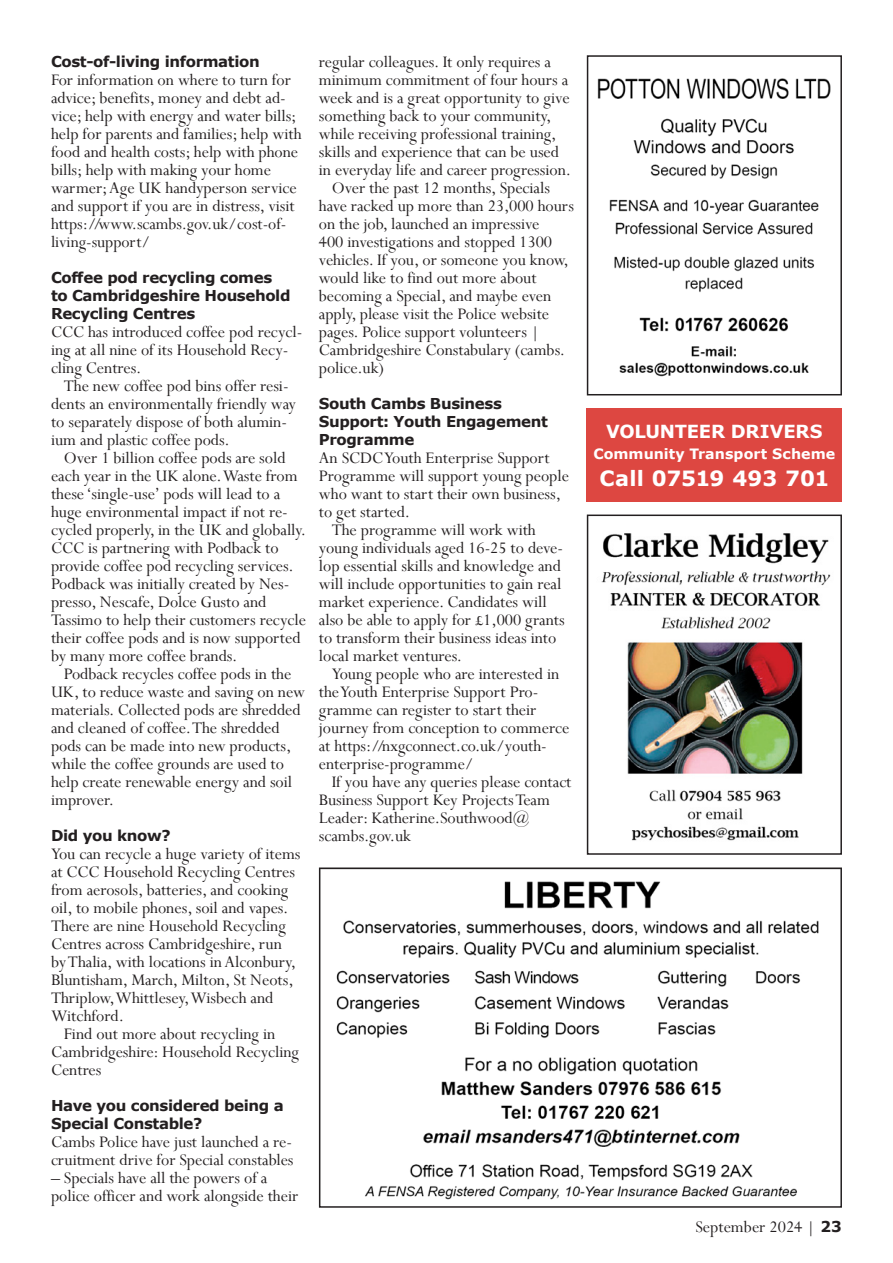
<style>
.page{position:relative;width:893px;height:1263px;background:#fff}
.page>*{position:absolute;margin:0;border:0;box-sizing:border-box;transform-origin:0 0}
.t1{font:700 21px "Verdana";letter-spacing:-.005em;color:#fff}
.t2{font:18px/18px "Perpetua";letter-spacing:-.005em;color:#231f20}
.t3{font:700 18px "Verdana";letter-spacing:-.015em;color:#fff}
.t4{font:700 15px/18px "Verdana";letter-spacing:-.025em;color:#231f20}
.t5{font:700 14.25px "Verdana";color:#fff}
.s1{font-family:"Verdana";font-weight:700;font-size:15px}
</style>
<div class="page">
<img style="left:336px;top:881px;width:483px;height:319px">
<div style="left:319px;top:867px;width:523px;height:341px;border:2px solid #231f20"></div>
<div style="left:587px;top:408px;width:255px;height:94px;background:#dd4741"></div>
<img style="left:601px;top:533px;width:230px;height:308px">
<div style="left:587px;top:514px;width:255px;height:341px;border:2px solid #231f20"></div>
<img style="left:597px;top:78px;width:234px;height:299px">
<div style="left:587px;top:55px;width:255px;height:340px;border:2px solid #231f20"></div>
<p class="t4" style="left:51px;top:52px;width:210px">Cost-of-living information</p>
<p class="t2" style="left:51px;top:70px;width:252px">For information on where to turn for advice; benefits, money and debt ad&shy;vice; help with energy and water bills; help for parents and families; help with food and health costs; help with phone bills; help with making your home warmer; Age UK handyperson service and support if you are in distress, visit https://www.scambs.gov.uk/cost-of&shy;living-support/</p>
<p class="t4" style="left:51px;top:268px;width:241px">Coffee pod recycling comes to Cambridgeshire Household<br>Recycling Centres</p>
<p class="t2" style="left:51px;top:322px;width:251px">CCC has introduced coffee pod recycl&shy;ing at all nine of its Household Recy&shy;cling Centres.</p>
<p class="t2" style="left:51px;top:376px;width:247px;text-indent:13px">The new coffee pod bins offer resi&shy;dents an environmentally friendly way to separately dispose of both alumin&shy;ium and plastic coffee pods.</p>
<p class="t2" style="left:51px;top:448px;width:257px;text-indent:13px">Over 1 billion coffee pods are sold each year in the UK alone. Waste from these ‘single-use’ pods will lead to a huge environmental impact if not re&shy;cycled properly, in the UK and globally.<br>CCC is partnering with Podback to provide coffee pod recycling services.<br>Podback was initially created by Nes&shy;presso, Nescafe, Dolce Gusto and Tassimo to help their customers recycle their coffee pods and is now supported by many more coffee brands.</p>
<p class="t2" style="left:51px;top:664px;width:256px;text-indent:13px">Podback recycles coffee pods in the UK, to reduce waste and saving on new materials. Collected pods are shredded and cleaned of coffee. The shredded pods can be made into new products, while the coffee grounds are used to help create renewable energy and soil improver.</p>
<p class="t4" style="left:51px;top:826px;width:121px">Did you know?</p>
<p class="t2" style="left:51px;top:844px;width:251px">You can recycle a huge variety of items at CCC Household Recycling Centres from aerosols, batteries, and cooking oil, to mobile phones, soil and vapes.<br>There are nine Household Recycling Centres across Cambridgeshire, run by Thalia, with locations in Alconbury, Bluntisham, March, Milton, St Neots, Thriplow, Whittlesey, Wisbech and Witchford.</p>
<p class="t2" style="left:51px;top:1024px;width:250px;text-indent:13px">Find out more about recycling in<br>Cambridgeshire: Household Recycling<br>Centres</p>
<p class="t4" style="left:51px;top:1096px;width:234px">Have you considered being a<br>Special Constable?</p>
<p class="t2" style="left:51px;top:1132px;width:244px">Cambs Police have just launched a re&shy;cruitment drive for Special constables</p>
<p class="t2" style="left:51px;top:1168px;width:249px">– Specials have all the powers of a police officer and work alongside their</p>
<p class="t2" style="left:319px;top:52px;width:234px">regular colleagues. It only requires a</p>
<p class="t2" style="left:319px;top:70px;width:251px">minimum commitment of four hours a</p>
<p class="t2" style="left:319px;top:88px;width:252px">week and is a great opportunity to give</p>
<p class="t2" style="left:319px;top:106px;width:234px">something back to your community,</p>
<p class="t2" style="left:319px;top:124px;width:239px">while receiving professional training,</p>
<p class="t2" style="left:319px;top:142px;width:242px">skills and experience that can be used</p>
<p class="t2" style="left:319px;top:160px;width:254px">in everyday life and career progression.</p>
<p class="t2" style="left:332px;top:178px;width:220px">Over the past 12 months, Specials</p>
<p class="t2" style="left:319px;top:196px;width:257px">have racked up more than 23,000 hours</p>
<p class="t2" style="left:319px;top:214px;width:222px">on the job, launched an impressive</p>
<p class="t2" style="left:319px;top:232px;width:235px">400 investigations and stopped 1300</p>
<p class="t2" style="left:319px;top:250px;width:251px">vehicles. If you, or someone you know,</p>
<p class="t2" style="left:319px;top:268px;width:219px">would like to find out more about</p>
<p class="t2" style="left:319px;top:286px;width:234px">becoming a Special, and maybe even</p>
<p class="t2" style="left:319px;top:304px;width:232px">apply, please visit the Police website</p>
<p class="t2" style="left:319px;top:322px;width:222px">pages. Police support volunteers |</p>
<p class="t2" style="left:319px;top:340px;width:248px">Cambridgeshire Constabulary (cambs.</p>
<p class="t2" style="left:319px;top:358px;width:67px">police.uk)</p>
<p class="t4" style="left:319px;top:394px;width:230px">South Cambs Business<br>Support: Youth Engagement<br>Programme</p>
<p class="t2" style="left:319px;top:448px;width:232px">An SCDC Youth Enterprise Support</p>
<p class="t2" style="left:319px;top:466px;width:252px">Programme will support young people</p>
<p class="t2" style="left:319px;top:484px;width:244px">who want to start their own business,</p>
<p class="t2" style="left:319px;top:502px;width:93px">to get started.</p>
<p class="t2" style="left:332px;top:520px;width:206px">The programme will work with</p>
<p class="t2" style="left:319px;top:538px;width:244px">young individuals aged 16-25 to deve-</p>
<p class="t2" style="left:319px;top:556px;width:244px">lop essential skills and knowledge and</p>
<p class="t2" style="left:319px;top:574px;width:244px">will include opportunities to gain real</p>
<p class="t2" style="left:319px;top:592px;width:229px">market experience. Candidates will</p>
<p class="t2" style="left:319px;top:610px;width:247px">also be able to apply for £1,000 grants</p>
<p class="t2" style="left:319px;top:628px;width:239px">to transform their business ideas into</p>
<p class="t2" style="left:319px;top:646px;width:145px">local market ventures.</p>
<p class="t2" style="left:332px;top:664px;width:229px">Young people who are interested in</p>
<p class="t2" style="left:319px;top:682px;width:219px">the Youth Enterprise Support Pro-</p>
<p class="t2" style="left:319px;top:700px;width:219px">gramme can register to start their</p>
<p class="t2" style="left:319px;top:718px;width:252px">journey from conception to commerce</p>
<p class="t2" style="left:319px;top:736px;width:229px">at https://nxgconnect.co.uk/youth-</p>
<p class="t2" style="left:319px;top:754px;width:156px">enterprise-programme/</p>
<p class="t2" style="left:332px;top:772px;width:241px">If you have any queries please contact</p>
<p class="t2" style="left:319px;top:790px;width:233px">Business Support Key Projects Team</p>
<p class="t2" style="left:319px;top:808px;width:212px">Leader: Katherine.Southwood@</p>
<p class="t2" style="left:319px;top:826px;width:94px">scambs.gov.uk</p>
<p class="t3" style="left:606px;top:419px;width:218px">VOLUNTEER DRIVERS</p>
<p class="t5" style="left:593px;top:444px;width:244px">Community Transport Scheme</p>
<p class="t1" style="left:599px;top:463px;width:232px">Call 07519 493 701</p>
<p class="t2" style="left:695px;top:1217px;width:148px">September 2024 | <span class="s1">23</span></p>
</div>
